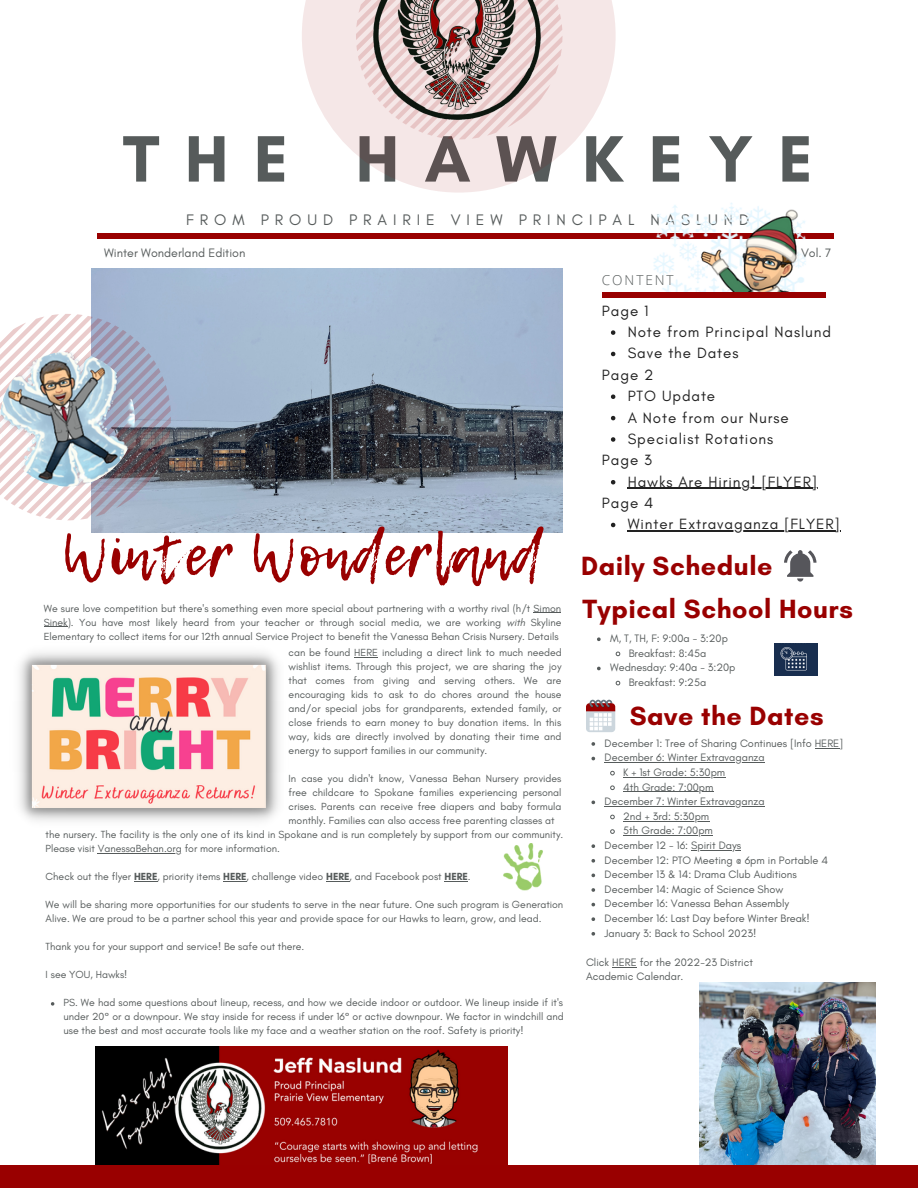
<style>
.page{position:relative;width:918px;height:1188px;background:#fff}
.page>*{position:absolute;margin:0;border:0;box-sizing:border-box;transform-origin:0 0}
.t1{font:700 66.75px "Glacial Indifference";letter-spacing:.38em;color:#565b5b}
.t2{font:57px "Lemon Tuesday";letter-spacing:.02em;color:#900}
.t3{font:700 26.85px "Glacial Indifference";letter-spacing:.02em;color:#900}
.t4{font:15.6px "Glacial Indifference";letter-spacing:.38em;color:#565b5b}
.t5{font:15.15px/21.3px "Glacial Indifference";letter-spacing:.06em;color:#222}
.t6{font:300 13.65px "Open Sans";letter-spacing:.14em;color:#565b5b}
.t7{font:12.45px "Glacial Indifference";color:#565b5b}
.t8{font:10.95px/14.5px "Glacial Indifference";color:#565b5b}
.t9{font:10.5px/14px "Glacial Indifference";color:#565b5b;text-align:justify}
.s1{font-style:italic}
.s2{font-weight:700}
</style>
<div class="page">
<img style="left:92px;top:269px;width:470px;height:264px">
<svg style="left:0;top:314px;width:171px;height:206px"></svg>
<svg style="left:302px;top:0;width:314px;height:193px;fill:#f5e7e7"></svg>
<svg style="left:356px;top:0;width:206px;height:139px;background:#f1dfdf"></svg>
<div style="left:98px;top:233px;width:736px;height:6px;background:#900"></div>
<img style="left:96px;top:1047px;width:411px;height:118px">
<img style="left:699px;top:983px;width:177px;height:182px">
<div style="left:0;top:1165px;width:918px;height:23px;background:#900"></div>
<img style="left:369px;top:0;width:180px;height:126px">
<img style="left:774px;top:644px;width:43px;height:31px">
<svg style="left:784px;top:550px;width:33px;height:32px"></svg>
<svg style="left:586px;top:700px;width:29px;height:32px"></svg>
<img style="left:19px;top:652px;width:260px;height:169px">
<img style="left:0;top:352px;width:135px;height:135px;border-radius:50%">
<img style="left:653px;top:203px;width:153px;height:89px">
<div style="left:602px;top:292px;width:224px;height:6px;background:#900"></div>
<svg style="left:51px;top:1002px;width:3px;height:4px"></svg>
<hr style="left:98px;top:853px;width:84px;height:1px;background:#565b5b">
<svg style="left:134px;top:881px;width:23px;height:1px"></svg>
<svg style="left:223px;top:881px;width:24px;height:1px"></svg>
<svg style="left:326px;top:881px;width:24px;height:1px"></svg>
<svg style="left:445px;top:881px;width:23px;height:1px"></svg>
<img style="left:503px;top:844px;width:40px;height:47px">
<svg style="left:611px;top:330px;width:4px;height:5px"></svg>
<svg style="left:611px;top:352px;width:4px;height:4px"></svg>
<svg style="left:611px;top:394px;width:4px;height:5px"></svg>
<svg style="left:611px;top:416px;width:4px;height:4px"></svg>
<svg style="left:611px;top:437px;width:4px;height:5px"></svg>
<svg style="left:611px;top:480px;width:4px;height:4px"></svg>
<hr style="left:628px;top:488px;width:190px;height:1px;background:#222">
<svg style="left:611px;top:523px;width:4px;height:4px"></svg>
<hr style="left:628px;top:531px;width:213px;height:1px;background:#222">
<svg style="left:354px;top:657px;width:24px;height:1px"></svg>
<svg style="left:534px;top:612px;width:27px;height:1px"></svg>
<svg style="left:44px;top:626px;width:24px;height:1px"></svg>
<svg style="left:591px;top:742px;width:4px;height:4px"></svg>
<svg style="left:815px;top:748px;width:24px;height:1px"></svg>
<svg style="left:591px;top:757px;width:4px;height:3px"></svg>
<hr style="left:605px;top:762px;width:160px;height:1px;background:#565b5b">
<svg style="left:610px;top:770px;width:5px;height:6px"></svg>
<hr style="left:623px;top:777px;width:102px;height:1px;background:#565b5b">
<svg style="left:610px;top:785px;width:5px;height:6px"></svg>
<hr style="left:623px;top:791px;width:91px;height:1px;background:#565b5b">
<svg style="left:591px;top:801px;width:4px;height:3px"></svg>
<hr style="left:605px;top:806px;width:160px;height:1px;background:#565b5b">
<svg style="left:610px;top:814px;width:5px;height:6px"></svg>
<hr style="left:623px;top:821px;width:86px;height:1px;background:#565b5b">
<svg style="left:610px;top:829px;width:5px;height:5px"></svg>
<hr style="left:623px;top:835px;width:90px;height:1px;background:#565b5b">
<svg style="left:591px;top:844px;width:4px;height:4px"></svg>
<hr style="left:691px;top:850px;width:50px;height:1px;background:#565b5b">
<svg style="left:591px;top:859px;width:4px;height:4px"></svg>
<svg style="left:591px;top:874px;width:4px;height:3px"></svg>
<svg style="left:591px;top:888px;width:4px;height:4px"></svg>
<svg style="left:591px;top:903px;width:4px;height:3px"></svg>
<svg style="left:591px;top:917px;width:4px;height:4px"></svg>
<svg style="left:591px;top:932px;width:4px;height:4px"></svg>
<svg style="left:612px;top:967px;width:25px;height:1px"></svg>
<svg style="left:597px;top:637px;width:4px;height:4px"></svg>
<svg style="left:615px;top:651px;width:6px;height:6px"></svg>
<svg style="left:597px;top:667px;width:4px;height:3px"></svg>
<svg style="left:615px;top:680px;width:6px;height:6px"></svg>
<h1 class="t1" style="left:123px;top:118px;width:691px">THE HAWKEYE</h1>
<h3 class="t4" style="left:186px;top:210px;width:565px">FROM PROUD PRAIRIE VIEW PRINCIPAL NASLUND</h3>
<p class="t7" style="left:104px;top:245px;width:143px">Winter Wonderland Edition</p>
<p class="t7" style="left:801px;top:245px;width:32px">Vol. 7</p>
<h3 class="t6" style="left:602px;top:270px;width:73px">CONTENT</h3>
<h2 class="t2" style="left:62px;top:512px;width:482px">Winter Wonderland</h2>
<p class="t9" style="left:44px;top:601px;width:519px">We sure love competition but there's something even more special about partnering with a worthy rival (h/t Simon Sinek). You have most likely heard from your teacher or through social media, we are working <span class="s1">with</span> Skyline Elementary to collect items for our 12th annual Service Project to benefit the Vanessa Behan Crisis Nursery. Details</p>
<p class="t9" style="left:289px;top:646px;width:275px">can be found HERE including a direct link to much needed wishlist items. Through this project, we are sharing the joy that comes from giving and serving others. We are encouraging kids to ask to do chores around the house and/or special jobs for grandparents, extended family, or close friends to earn money to buy donation items. In this way, kids are directly involved by donating their time and energy to support families in our community.</p>
<p class="t9" style="left:289px;top:772px;width:274px">In case you didn't know, Vanessa Behan Nursery provides free childcare to Spokane families experiencing personal crises. Parents can receive free diapers and baby formula monthly. Families can also access free parenting classes at</p>
<p class="t9" style="left:46px;top:828px;width:519px">the nursery. The facility is the only one of its kind in Spokane and is run completely by support from our community.<br>Please visit VanessaBehan.org for more information.</p>
<p class="t9" style="left:46px;top:870px;width:427px">Check out the flyer <span class="s2">HERE</span>, priority items <span class="s2">HERE</span>, challenge video <span class="s2">HERE</span>, and Facebook post <span class="s2">HERE</span>.</p>
<p class="t9" style="left:46px;top:898px;width:519px">We will be sharing more opportunities for our students to serve in the near future. One such program is Generation<br>Alive. We are proud to be a partner school this year and provide space for our Hawks to learn, grow, and lead.</p>
<p class="t9" style="left:46px;top:940px;width:260px">Thank you for your support and service! Be safe out there.</p>
<p class="t9" style="left:46px;top:968px;width:83px">I see YOU, Hawks!</p>
<p class="t9" style="left:63px;top:996px;width:502px">PS. We had some questions about lineup, recess, and how we decide indoor or outdoor. We lineup inside if it's under 20° or a downpour. We stay inside for recess if under 16° or active downpour. We factor in windchill and use the best and most accurate tools like my face and a weather station on the roof. Safety is priority!</p>
<h3 class="t5" style="left:602px;top:300px;width:48px">Page 1</h3>
<h3 class="t5" style="left:628px;top:321px;width:205px">Note from Principal Naslund<br>Save the Dates</h3>
<h3 class="t5" style="left:628px;top:385px;width:163px">PTO Update<br>A Note from our Nurse<br>Specialist Rotations</h3>
<h3 class="t5" style="left:628px;top:471px;width:191px">Hawks Are Hiring! [FLYER]</h3>
<h3 class="t5" style="left:628px;top:514px;width:214px">Winter Extravaganza [FLYER]</h3>
<h3 class="t5" style="left:602px;top:364px;width:53px">Page 2</h3>
<h3 class="t5" style="left:602px;top:449px;width:52px">Page 3</h3>
<h3 class="t5" style="left:602px;top:492px;width:53px">Page 4</h3>
<h3 class="t3" style="left:581px;top:550px;width:193px">Daily Schedule</h3>
<h3 class="t3" style="left:582px;top:593px;width:272px">Typical School Hours</h3>
<p class="t8" style="left:610px;top:631px;width:119px">M, T, TH, F: 9:00a - 3:20p</p>
<p class="t8" style="left:629px;top:646px;width:79px">Breakfast: 8:45a</p>
<p class="t8" style="left:610px;top:660px;width:127px">Wednesday: 9:40a - 3:20p</p>
<p class="t8" style="left:629px;top:675px;width:79px">Breakfast: 9:25a</p>
<h3 class="t3" style="left:630px;top:700px;width:195px">Save the Dates</h3>
<p class="t8" style="left:605px;top:736px;width:240px">December 1: Tree of Sharing Continues [Info HERE]</p>
<p class="t8" style="left:605px;top:750px;width:162px">December 6: Winter Extravaganza</p>
<p class="t8" style="left:623px;top:765px;width:104px">K + 1st Grade: 5:30pm</p>
<p class="t8" style="left:623px;top:779px;width:92px">4th Grade: 7:00pm</p>
<p class="t8" style="left:605px;top:794px;width:162px">December 7: Winter Extravaganza</p>
<p class="t8" style="left:623px;top:809px;width:88px">2nd + 3rd: 5:30pm</p>
<p class="t8" style="left:623px;top:823px;width:91px">5th Grade: 7:00pm</p>
<p class="t8" style="left:605px;top:838px;width:138px">December 12 - 16: Spirit Days</p>
<p class="t8" style="left:605px;top:852px;width:225px">December 12: PTO Meeting @ 6pm in Portable 4</p>
<p class="t8" style="left:605px;top:867px;width:194px">December 13 &amp; 14: Drama Club Auditions</p>
<p class="t8" style="left:605px;top:882px;width:180px">December 14: Magic of Science Show</p>
<p class="t8" style="left:605px;top:896px;width:186px">December 16: Vanessa Behan Assembly</p>
<p class="t8" style="left:605px;top:911px;width:207px">December 16: Last Day before Winter Break!</p>
<p class="t8" style="left:605px;top:925px;width:153px">January 3: Back to School 2023!</p>
<p class="t8" style="left:586px;top:955px;width:169px">Click HERE for the 2022-23 District<br>Academic Calendar.</p>
</div>
